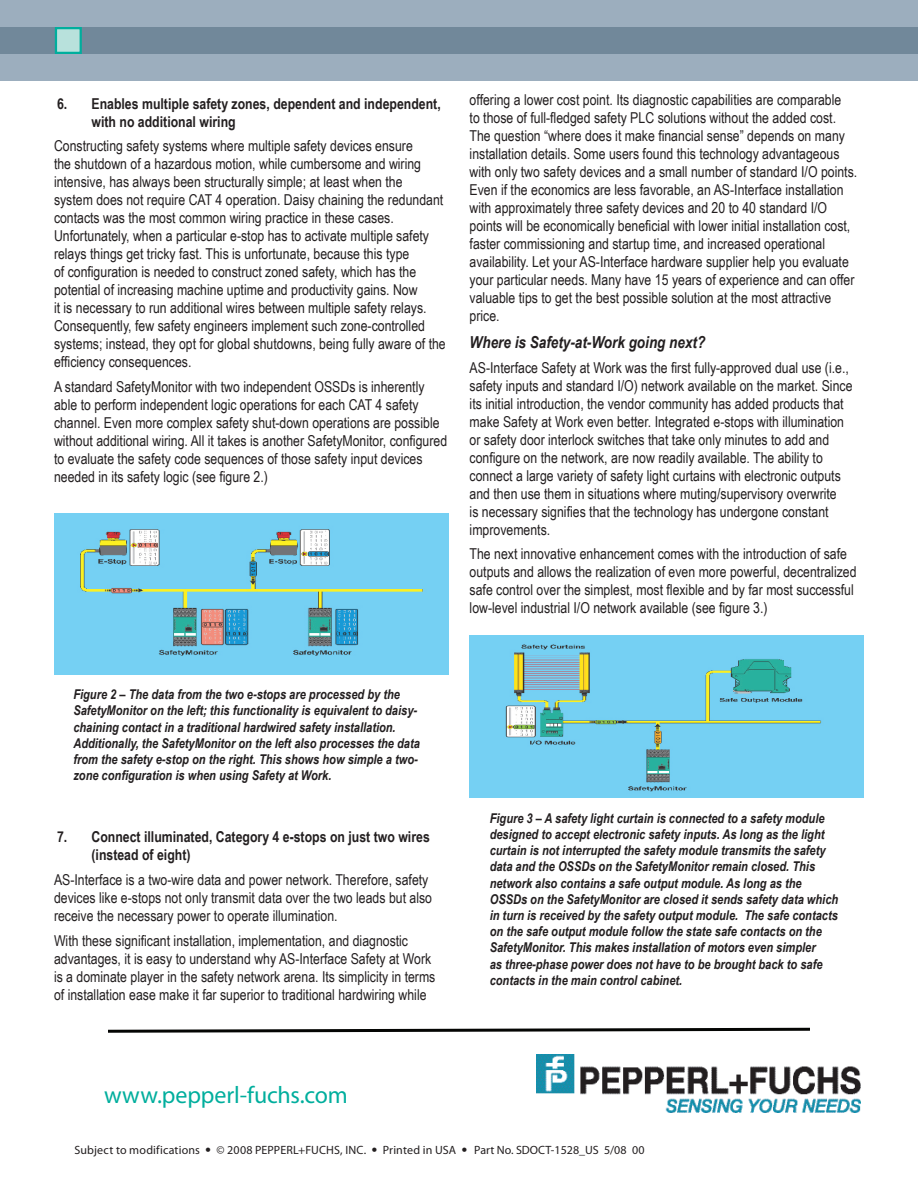
<style>
.page{position:relative;width:918px;height:1188px;background:#fff}
.page>*{position:absolute;margin:0;border:0;box-sizing:border-box;transform-origin:0 0}
.t1{font:24px "Myriad Pro";letter-spacing:-.005em;color:#00ae9d}
.t2{font:italic 700 16.5px "Arial Narrow";color:#231f20}
.t3{font:15px/18px "Arial Narrow";color:#231f20}
.t4{font:700 15px/18px "Arial Narrow";color:#231f20}
.t5{font:italic 700 13.5px/16.2px "Arial Narrow";color:#231f20}
.t6{font:12px "Myriad Pro";letter-spacing:.01em;color:#231f20}
.s1{font-family:"Helvetica Neue";font-weight:100}
</style>
<div class="page">
<div style="left:0;top:0;width:918px;height:81px;background:#9caebe"></div>
<div style="left:0;top:27px;width:918px;height:27px;background:#71889a"></div>
<div style="left:55px;top:27px;width:27px;height:27px;background:#b8e1dc;border:2px solid #00ae9d"></div>
<img style="left:536px;top:1055px;width:325px;height:57px">
<img style="left:54px;top:513px;width:394px;height:162px">
<img style="left:470px;top:636px;width:394px;height:162px">
<svg style="left:108px;top:1027px;width:702px;height:6px"></svg>
<p class="t4" style="left:92px;top:94px;width:351px;text-indent:-34px">6. Enables multiple safety zones, dependent and independent, with no additional wiring</p>
<p class="t3" style="left:54px;top:136px;width:393px">Constructing safety systems where multiple safety devices ensure<br>the shutdown of a hazardous motion, while cumbersome and wiring intensive, has always been structurally simple; at least when the<br>system does not require CAT 4 operation. Daisy chaining the redundant contacts was the most common wiring practice in these cases.<br>Unfortunately, when a particular e-stop has to activate multiple safety relays things get tricky fast. This is unfortunate, because this type<br>of configuration is needed to construct zoned safety, which has the potential of increasing machine uptime and productivity gains. Now<br>it is necessary to run additional wires between multiple safety relays.<br>Consequently, few safety engineers implement such zone-controlled systems; instead, they opt for global shutdowns, being fully aware of the efficiency consequences.</p>
<p class="t3" style="left:54px;top:377px;width:395px">A standard SafetyMonitor with two independent OSSDs is inherently able to perform independent logic operations for each CAT 4 safety channel. Even more complex safety shut-down operations are possible without additional wiring. All it takes is another SafetyMonitor, configured to evaluate the safety code sequences of those safety input devices needed in its safety logic (see figure 2.)</p>
<p class="t3" style="left:470px;top:91px;width:389px">offering a lower cost point. Its diagnostic capabilities are comparable<br>to those of full-fledged safety PLC solutions without the added cost.<br>The question “where does it make financial sense” depends on many installation details. Some users found this technology advantageous with only two safety devices and a small number of standard I/O points.<br>Even if the economics are less favorable, an AS-Interface installation with approximately three safety devices and 20 to 40 standard I/O points will be economically beneficial with lower initial installation cost, faster commissioning and startup time, and increased operational availability. Let your AS-Interface hardware supplier help you evaluate your particular needs. Many have 15 years of experience and can offer valuable tips to get the best possible solution at the most attractive price.</p>
<p class="t2" style="left:470px;top:330px;width:237px">Where is Safety-at-Work going next?</p>
<p class="t3" style="left:470px;top:358px;width:384px">AS-Interface Safety at Work was the first fully-approved dual use (i.e., safety inputs and standard I/O) network available on the market. Since its initial introduction, the vendor community has added products that make Safety at Work even better. Integrated e-stops with illumination or safety door interlock switches that take only minutes to add and configure on the network, are now readily available. The ability to connect a large variety of safety light curtains with electronic outputs and then use them in situations where muting/supervisory overwrite<br>is necessary signifies that the technology has undergone constant improvements.</p>
<p class="t3" style="left:470px;top:545px;width:388px">The next innovative enhancement comes with the introduction of safe outputs and allows the realization of even more powerful, decentralized safe control over the simplest, most flexible and by far most successful low-level industrial I/O network available (see figure 3.)</p>
<p class="t5" style="left:73px;top:686px;width:348px">Figure 2 – The data from the two e-stops are processed by the SafetyMonitor on the left; this functionality is equivalent to daisy&shy;chaining contact in a traditional hardwired safety installation.<br>Additionally, the SafetyMonitor on the left also processes the data from the safety e-stop on the right. This shows how simple a two&shy;zone configuration is when using Safety at Work.</p>
<p class="t4" style="left:92px;top:827px;width:340px;text-indent:-34px">7. Connect illuminated, Category 4 e-stops on just two wires (instead of eight)</p>
<p class="t3" style="left:54px;top:870px;width:380px">AS-Interface is a two-wire data and power network. Therefore, safety devices like e-stops not only transmit data over the two leads but also receive the necessary power to operate illumination.</p>
<p class="t3" style="left:54px;top:931px;width:383px">With these significant installation, implementation, and diagnostic advantages, it is easy to understand why AS-Interface Safety at Work is a dominate player in the safety network arena. Its simplicity in terms of installation ease make it far superior to traditional hardwiring while</p>
<p class="t5" style="left:490px;top:809px;width:350px">Figure 3 – A safety light curtain is connected to a safety module designed to accept electronic safety inputs. As long as the light curtain is not interrupted the safety module transmits the safety data and the OSSDs on the SafetyMonitor remain closed. This network also contains a safe output module. As long as the OSSDs on the SafetyMonitor are closed it sends safety data which in turn is received by the safety output module. The safe contacts on the safe output module follow the state safe contacts on the SafetyMonitor. This makes installation of motors even simpler<br>as three-phase power does not have to be brought back to safe contacts in the main control cabinet.</p>
<h1 class="t1" style="left:104px;top:1080px;width:245px">www.pepperl-fuchs.com</h1>
<p class="t6" style="left:75px;top:1142px;width:572px">Subject to modifications <span class="s1">•</span> © 2008 PEPPERL+FUCHS, INC. <span class="s1">•</span> Printed in USA <span class="s1">•</span> Part No. SDOCT-1528_US 5/08 00</p>
</div>
